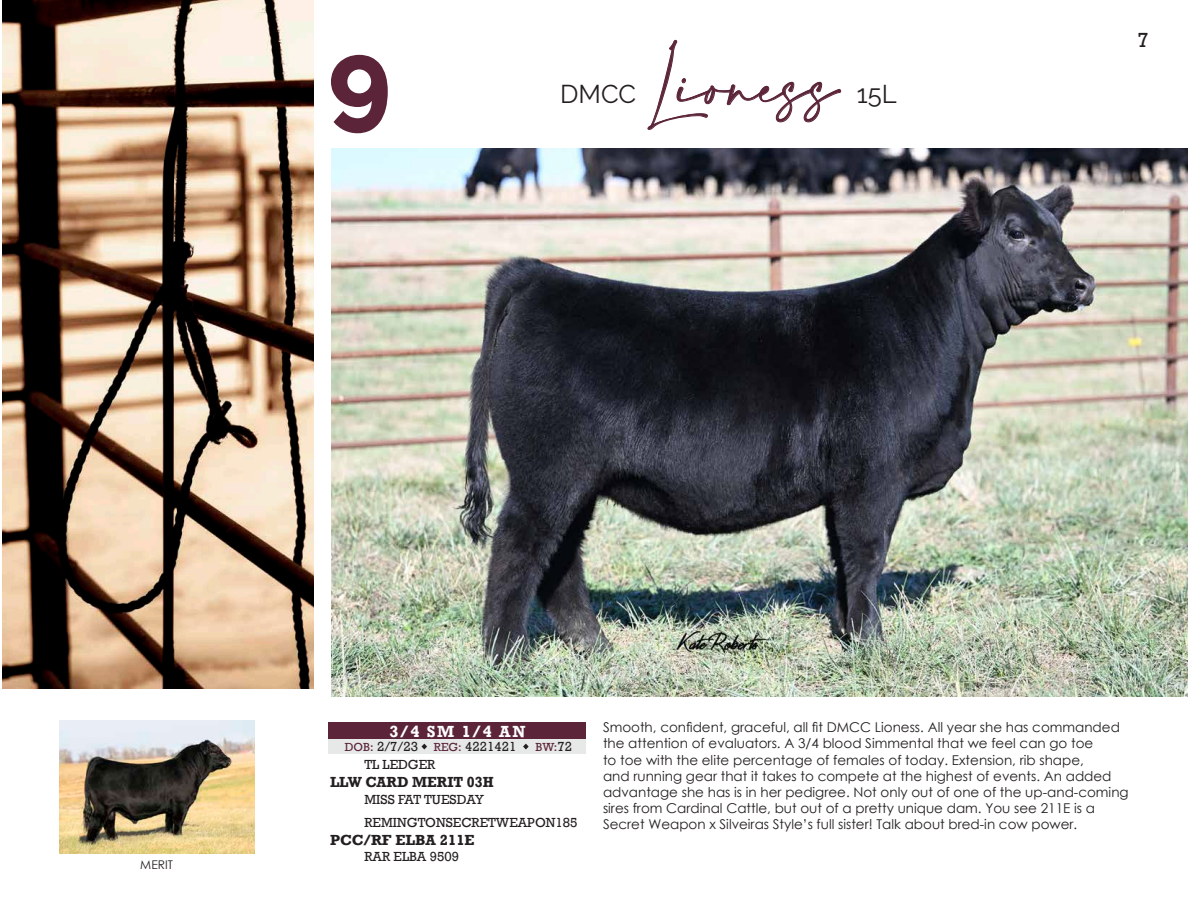
<style>
.page{position:relative;width:1188px;height:918px;background:#fff}
.page>*{position:absolute;margin:0;border:0;box-sizing:border-box;transform-origin:0 0}
.t1{font:800 108px "Raleway";color:#5b2438}
.t2{font:25.65px "Raleway";color:#231f20}
.t3{font:21px "Rockwell";color:#231f20}
.t4{font:700 16.5px "Rockwell";color:#fff}
.t5{font:700 15px "Rockwell";color:#231f20;scale:.96 1}
.t6{font:700 15px "Rockwell";color:#231f20}
.t7{font:13.5px/16.2px "Century Gothic";color:#231f20}
.t8{font:13.5px/23px "Rockwell";color:#231f20}
.t9{font:12px "Century Gothic";color:#231f20}
.t10{font:12px "Rockwell";color:#5b2438}
.s1{font-family:"Amalfi Coast";font-size:45px;color:#5b2438}
.s2{font-size:12px;color:#5b2438}
.s3{font-size:13.5px;color:#231f20}
</style>
<div class="page">
<img style="left:331px;top:148px;width:857px;height:549px">
<img style="left:59px;top:721px;width:196px;height:132px">
<div style="left:328px;top:739px;width:258px;height:14px;background:#e7e8e8"></div>
<div style="left:328px;top:722px;width:258px;height:17px;background:#5b2438"></div>
<svg style="left:422px;top:744px;width:5px;height:5px"></svg>
<svg style="left:523px;top:744px;width:6px;height:5px"></svg>
<img style="left:3px;top:0;width:311px;height:688px">
<h1 class="t1" style="left:328px;top:17px;width:65px">9</h1>
<h2 class="t2" style="left:560px;top:79px;width:338px">DMCC <span class="s1">Lioness</span> 15L</h2>
<h3 class="t3" style="left:1137px;top:28px;width:13px">7</h3>
<p class="t9" style="left:140px;top:857px;width:34px">MERIT</p>
<p class="t4" style="left:390px;top:721px;width:137px">3/4 SM 1/4 AN</p>
<p class="t8" style="left:345px;top:735px;width:173px"><span class="s2">DOB:</span> 2/7/23 <span class="s2">REG:</span> 4221421</p>
<p class="t10" style="left:535px;top:740px;width:38px">BW:<span class="s3">72</span></p>
<p class="t8" style="left:364px;top:754px;width:72px">TL LEDGER</p>
<p class="t5" style="left:330px;top:773px;width:172px">LLW CARD MERIT 03H</p>
<p class="t8" style="left:365px;top:788px;width:215px">MISS FAT TUESDAY<br>REMINGTONSECRETWEAPON185</p>
<p class="t6" style="left:330px;top:830px;width:146px">PCC/RF ELBA 211E</p>
<p class="t8" style="left:365px;top:845px;width:96px">RAR ELBA 9509</p>
<p class="t7" style="left:603px;top:719px;width:527px">Smooth, confident, graceful, all fit DMCC Lioness. All year she has commanded the attention of evaluators. A 3/4 blood Simmental that we feel can go toe<br>to toe with the elite percentage of females of today. Extension, rib shape,<br>and running gear that it takes to compete at the highest of events. An added advantage she has is in her pedigree. Not only out of one of the up-and-coming sires from Cardinal Cattle, but out of a pretty unique dam. You see 211E is a Secret Weapon x Silveiras Style’s full sister! Talk about bred-in cow power.</p>
</div>
